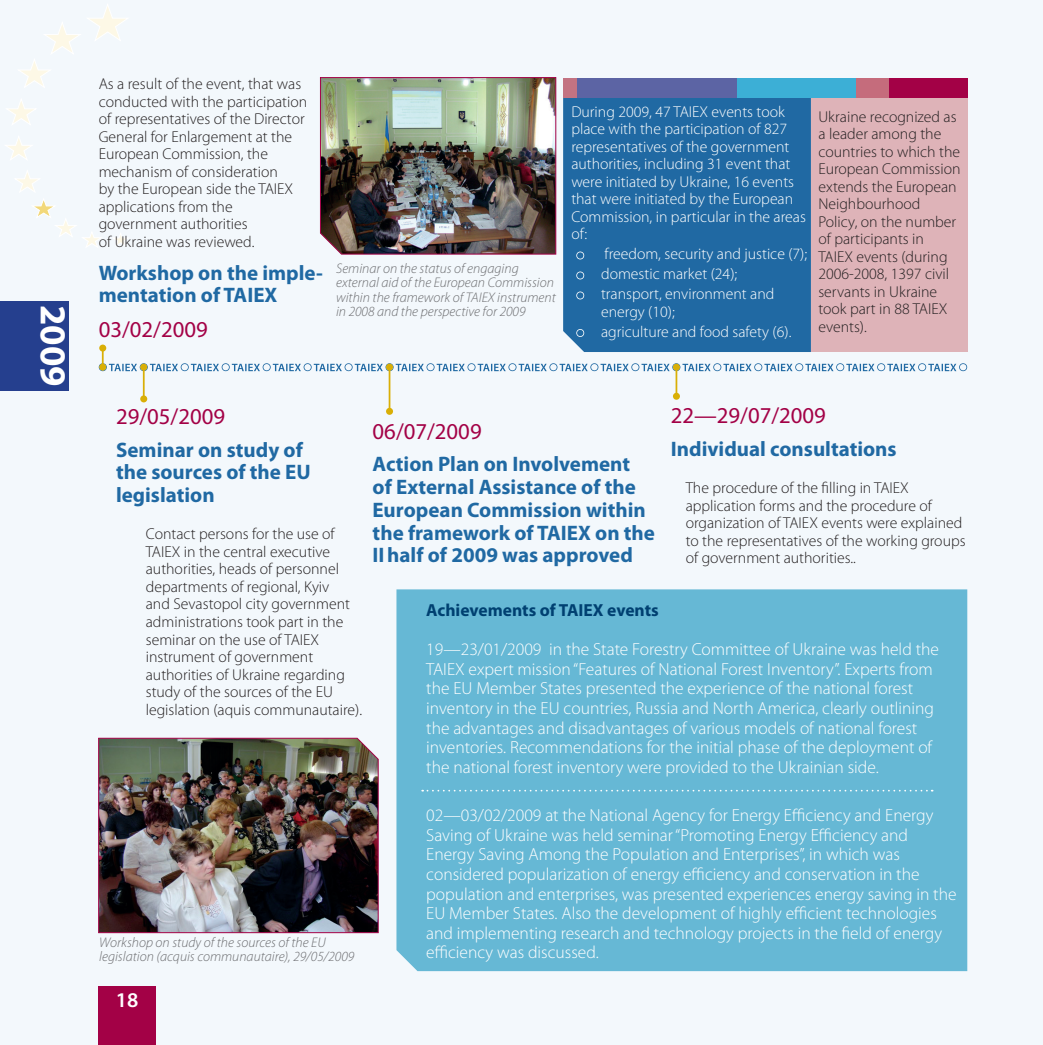
<style>
.page{position:relative;width:1043px;height:1045px;background:#fff}
.page>*{position:absolute;margin:0;border:0;box-sizing:border-box;transform-origin:0 0}
.t1{font:700 36.75px "Myriad Pro";color:#fff}
.t2{font:22.75px "Myriad Pro";color:#a30146}
.t3{font:700 21px/22.8px "Myriad Pro";color:#2069a3}
.t4{font:600 21px "Myriad Pro";color:#fff}
.t5{font:300 17.5px/19.6px "Myriad Pro";color:#fff}
.t6{font:700 17.5px "Myriad Pro";color:#004071}
.t7{font:300 15.75px/17.5px "Myriad Pro";color:#231f20}
.t8{font:300 15.75px/17.5px "Myriad Pro";color:#fff}
.t9{font:italic 300 14px/14.5px "Myriad Pro";color:#6c6d70}
</style>
<div class="page">
<div style="left:0;top:0;width:1041px;height:1044px;background:#f3f8fc"></div>
<hr style="left:1041px;top:0;width:1px;height:1044px;background:#f3f8fc">
<div style="left:99px;top:985px;width:57px;height:59px;background:#a30146"></div>
<div style="left:0;top:301px;width:69px;height:89px;background:#253f8e"></div>
<div style="left:810px;top:98px;width:157px;height:254px;background:#deb3b8"></div>
<div style="left:563px;top:98px;width:247px;height:250px;background:#2069a3"></div>
<svg style="left:576px;top:251px;width:8px;height:8px"></svg>
<svg style="left:576px;top:271px;width:8px;height:8px"></svg>
<svg style="left:576px;top:291px;width:8px;height:8px"></svg>
<svg style="left:576px;top:329px;width:8px;height:8px"></svg>
<img style="left:98px;top:737px;width:281px;height:196px">
<img style="left:319px;top:77px;width:237px;height:178px">
<div style="left:396px;top:589px;width:571px;height:381px;background:#66b8d5"></div>
<svg style="left:422px;top:789px;width:510px;height:2px"></svg>
<svg style="left:99px;top:348px;width:868px;height:23px"></svg>
<div style="left:99px;top:363px;width:7px;height:7px;background:#d9af06;border-radius:50%"></div>
<div style="left:99px;top:344px;width:7px;height:7px;background:#d9af06;border-radius:50%"></div>
<hr style="left:388px;top:367px;width:2px;height:44px;background:#d9af06">
<div style="left:386px;top:408px;width:7px;height:7px;background:#d9af06;border-radius:50%"></div>
<div style="left:386px;top:363px;width:7px;height:7px;background:#d9af06;border-radius:50%"></div>
<hr style="left:143px;top:367px;width:2px;height:32px;background:#d9af06">
<div style="left:140px;top:395px;width:7px;height:7px;background:#d9af06;border-radius:50%"></div>
<div style="left:140px;top:363px;width:7px;height:7px;background:#d9af06;border-radius:50%"></div>
<hr style="left:675px;top:367px;width:2px;height:29px;background:#d9af06">
<div style="left:673px;top:392px;width:7px;height:7px;background:#d9af06;border-radius:50%"></div>
<div style="left:673px;top:363px;width:7px;height:7px;background:#d9af06;border-radius:50%"></div>
<div style="left:736px;top:78px;width:170px;height:20px;background:#3cafd6"></div>
<div style="left:571px;top:78px;width:165px;height:19px;background:#5c64a4"></div>
<div style="left:855px;top:78px;width:34px;height:19px;background:#c56c7c"></div>
<div style="left:563px;top:78px;width:13px;height:19px;background:#c37382"></div>
<div style="left:889px;top:78px;width:78px;height:19px;background:#a30146"></div>
<svg style="left:113px;top:233px;width:15px;height:13px"></svg>
<svg style="left:15px;top:170px;width:86px;height:77px"></svg>
<svg style="left:5px;top:136px;width:27px;height:24px"></svg>
<svg style="left:7px;top:99px;width:29px;height:26px"></svg>
<svg style="left:18px;top:4px;width:110px;height:84px"></svg>
<h1 class="t1" style="left:77px;top:305px;width:83px;rotate:90deg">2009</h1>
<p class="t7" style="left:99px;top:76px;width:210px">As a result of the event, that was conducted with the participation of representatives of the Director<br>General for Enlargement at the<br>European Commission, the mechanism of consideration<br>by the European side the TAIEX applications from the government authorities<br>of Ukraine was reviewed.</p>
<h3 class="t3" style="left:99px;top:260px;width:226px">Workshop on the imple&shy;mentation of TAIEX</h3>
<h2 class="t2" style="left:99px;top:315px;width:110px">03/02/2009</h2>
<p class="t9" style="left:336px;top:261px;width:221px">Seminar on the status of engaging external aid of the European Commission within the framework of TAIEX instrument in 2008 and the perspective for 2009</p>
<p class="t8" style="left:571px;top:103px;width:236px">During 2009, 47 TAIEX events took place with the participation of 827 representatives of the government authorities, including 31 event that were initiated by Ukraine, 16 events that were initiated by the European<br>Commission, in particular in the areas of:</p>
<p class="t8" style="left:601px;top:244px;width:207px;line-height:19.9px">freedom, security and justice (7); domestic market (24);<br>transport, environment and</p>
<p class="t8" style="left:601px;top:302px;width:192px;line-height:19.9px">energy (10);<br>agriculture and food safety (6).</p>
<p class="t7" style="left:818px;top:108px;width:144px">Ukraine recognized as a leader among the countries to which the<br>European Commission extends the European<br>Neighbourhood<br>Policy, on the number of participants in<br>TAIEX events (during<br>2006-2008, 1397 civil servants in Ukraine took part in 88 TAIEX events).</p>
<h2 class="t2" style="left:116px;top:402px;width:110px">29/05/2009</h2>
<h3 class="t3" style="left:116px;top:437px;width:196px">Seminar on study of the sources of the EU legislation</h3>
<p class="t7" style="left:146px;top:525px;width:218px">Contact persons for the use of<br>TAIEX in the central executive authorities, heads of personnel departments of regional, Kyiv<br>and Sevastopol city government administrations took part in the seminar on the use of TAIEX instrument of government authorities of Ukraine regarding study of the sources of the EU legislation (aquis communautaire).</p>
<p class="t9" style="left:99px;top:935px;width:256px">Workshop on study of the sources of the EU legislation (acquis communautaire), 29/05/2009</p>
<h3 class="t4" style="left:116px;top:986px;width:24px">18</h3>
<h2 class="t2" style="left:372px;top:417px;width:110px">06/07/2009</h2>
<h3 class="t3" style="left:372px;top:452px;width:284px">Action Plan on Involvement<br>of External Assistance of the<br>European Commission within the framework of TAIEX on the<br>IIhalf of 2009 was approved</h3>
<h2 class="t2" style="left:670px;top:401px;width:157px">22—29/07/2009</h2>
<h3 class="t3" style="left:670px;top:436px;width:227px">Individual consultations</h3>
<p class="t7" style="left:685px;top:479px;width:281px">The procedure of the filling in TAIEX application forms and the procedure of organization of TAIEX events were explained to the representatives of the working groups of government authorities..</p>
<p class="t6" style="left:426px;top:598px;width:234px">Achievements of TAIEX events</p>
<p class="t5" style="left:426px;top:639px;width:514px">19—23/01/2009 in the State Forestry Committee of Ukraine was held the TAIEX expert mission “Features of National Forest Inventory”. Experts from the EU Member States presented the experience of the national forest inventory in the EU countries, Russia and North America, clearly outlining the advantages and disadvantages of various models of national forest inventories. Recommendations for the initial phase of the deployment of the national forest inventory were provided to the Ukrainian side.</p>
<p class="t5" style="left:426px;top:805px;width:532px">02—03/02/2009 at the National Agency for Energy Efficiency and Energy Saving of Ukraine was held seminar “Promoting Energy Efficiency and Energy Saving Among the Population and Enterprises”, in which was considered popularization of energy efficiency and conservation in the population and enterprises, was presented experiences energy saving in the EU Member States. Also the development of highly efficient technologies and implementing research and technology projects in the field of energy efficiency was discussed.</p>
</div>
